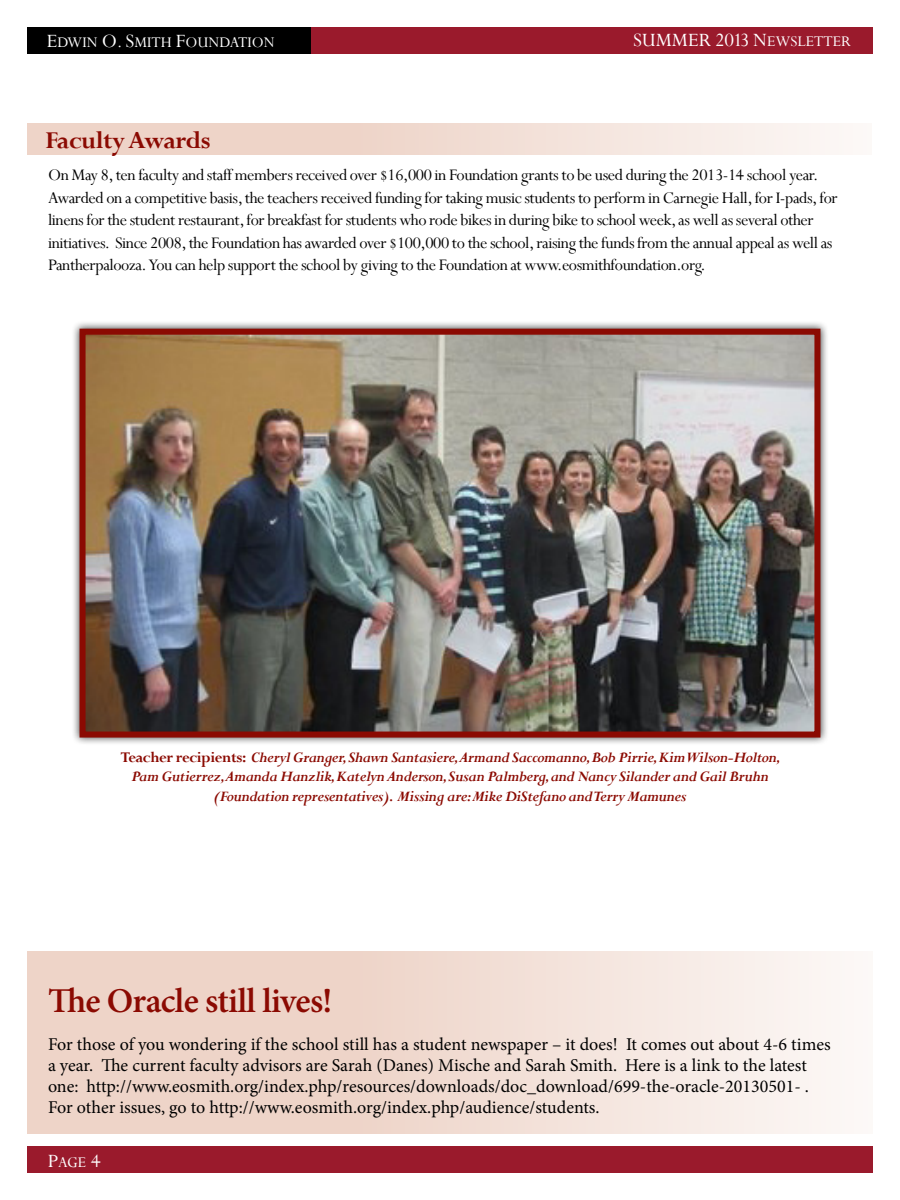
<style>
.page{position:relative;width:900px;height:1200px;background:#fff}
.page>*{position:absolute;margin:0;border:0;box-sizing:border-box;transform-origin:0 0}
.t1{font:600 34.95px "Minion Pro";letter-spacing:-.02em;color:#8b0a02}
.Subhead{font:700 27px "Perpetua";letter-spacing:-.02em;color:#8b0a02}
.t2{font:21px "Perpetua";color:#fff}
.Body_Copy{font:18px/22.5px "Perpetua";letter-spacing:-.02em;color:#000}
.t3{font:18px/21px "Minion Pro";color:#000}
.Body_Copy-2{font:italic 700 16.5px/19.5px "Perpetua";letter-spacing:-.025em;color:#8b0a02;text-align:center}
.t4{font:16.5px "Perpetua";color:#fff}
.s1{font-size:21px}
.s2{font-size:18px}
.s3{font-size:16.5px}
.s4{font-style:normal}
</style>
<div class="page">
<div style="left:27px;top:27px;width:846px;height:27px;background:#9a1a2c"></div>
<div style="left:27px;top:27px;width:284px;height:27px;background:#000"></div>
<div style="left:28px;top:124px;width:844px;height:31px;background:linear-gradient(to right,#ebcbbd,#faf3f0)"></div>
<div style="left:27px;top:951px;width:846px;height:183px;background:linear-gradient(to right,#ebcbbd,#faf3f0)"></div>
<div style="left:71px;top:320px;width:758px;height:426px;background:#000;opacity:.75"></div>
<img style="left:87px;top:336px;width:726px;height:395px">
<div style="left:80px;top:329px;width:740px;height:409px;border:6px solid #8b0a02"></div>
<div style="left:27px;top:1146px;width:846px;height:27px;background:#9a1a2c"></div>
<p class="t4" style="left:47px;top:32px;width:230px"><span class="s1">E</span>DWIN <span class="s1">O</span><span class="s2">.</span> <span class="s1">S</span>MITH <span class="s1">F</span>OUNDATION</p>
<p class="t2" style="left:633px;top:27px;width:219px">SUMMER 2013 N<span class="s3">EWSLETTER</span></p>
<p class="Subhead" style="left:45px;top:123px;width:167px">Faculty Awards</p>
<p class="Body_Copy" style="left:48px;top:163px;width:791px">On May 8, ten faculty and staff members received over $16,000 in Foundation grants to be used during the 2013-14 school year.<br>Awarded on a competitive basis, the teachers received funding for taking music students to perform in Carnegie Hall, for I-pads, for linens for the student restaurant, for breakfast for students who rode bikes in during bike to school week, as well as several other initiatives. Since 2008, the Foundation has awarded over $100,000 to the school, raising the funds from the annual appeal as well as Pantherpalooza. You can help support the school by giving to the Foundation at www.eosmithfoundation.org.</p>
<p class="Body_Copy-2" style="left:121px;top:747px;width:661px"><span class="s4">Teacher recipients:</span> Cheryl Granger,Shawn Santasiere,Armand Saccomanno,Bob Pirrie,Kim Wilson-Holton,<br>Pam Gutierrez,Amanda Hanzlik,Katelyn Anderson,Susan Palmberg,and Nancy Silander and Gail Bruhn (Foundation representatives). Missing are:Mike DiStefano and Terry Mamunes</p>
<p class="t1" style="left:48px;top:977px;width:286px">The Oracle still lives!</p>
<p class="t3" style="left:48px;top:1034px;width:784px">For those of you wondering if the school still has a student newspaper – it does! It comes out about 4-6 times a year. The current faculty advisors are Sarah (Danes) Mische and Sarah Smith. Here is a link to the latest one: http://www.eosmith.org/index.php/resources/downloads/doc_download/699-the-oracle-20130501- .</p>
<p class="t3" style="left:48px;top:1097px;width:553px">For other issues, go to http://www.eosmith.org/index.php/audience/students.</p>
<p class="t4" style="left:48px;top:1152px;width:55px"><span class="s1">P</span>AGE <span class="s1">4</span></p>
</div>
